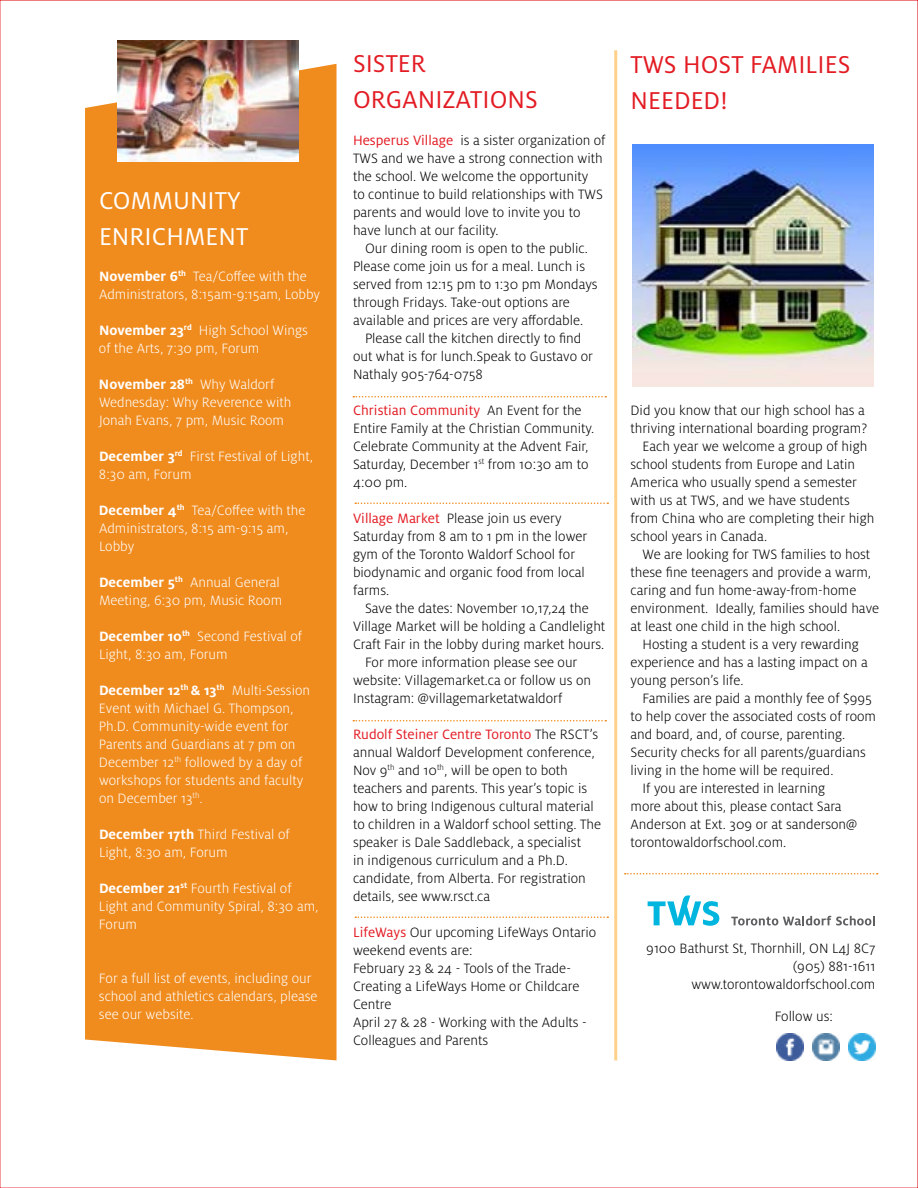
<style>
.page{position:relative;width:918px;height:1188px;background:#fff}
.page>*{position:absolute;margin:0;border:0;box-sizing:border-box;transform-origin:0 0}
.t1{font:27px/36px "Milo OT";color:#e31b23}
.t2{font:27px/36px "Milo OT";color:#fff}
.t3{font:300 15px/18px "Milo OT";color:#000}
.t4{font:300 15px/18px "Milo OT";color:#fff}
.s1{font-weight:700}
.s2{font-weight:400;color:#e31b23}
</style>
<div class="page">
<div style="left:85px;top:64px;width:252px;height:996px;background:#f08b1d"></div>
<img style="left:632px;top:144px;width:241px;height:242px">
<svg style="left:353px;top:396px;width:253px;height:2px"></svg>
<img style="left:117px;top:40px;width:181px;height:121px">
<svg style="left:355px;top:502px;width:253px;height:2px"></svg>
<svg style="left:353px;top:720px;width:253px;height:2px"></svg>
<svg style="left:355px;top:916px;width:253px;height:2px"></svg>
<hr style="left:614px;top:50px;width:3px;height:1010px;background:#ffd18b">
<img style="left:848px;top:1033px;width:27px;height:27px">
<img style="left:813px;top:1033px;width:27px;height:27px">
<img style="left:776px;top:1033px;width:27px;height:27px">
<svg style="left:648px;top:895px;width:72px;height:31px"></svg>
<svg style="left:731px;top:916px;width:144px;height:9px"></svg>
<svg style="left:625px;top:873px;width:253px;height:1px"></svg>
<h1 class="t2" style="left:99px;top:182px;width:151px">COMMUNITY<br>ENRICHMENT</h1>
<p class="t4" style="left:99px;top:267px;width:223px"><span class="s1">November 6</span><sup>th</sup> Tea/Coffee with the<br>Administrators, 8:15am-9:15am, Lobby</p>
<p class="t4" style="left:99px;top:321px;width:210px"><span class="s1">November 23</span><sup>rd</sup> High School Wings of the Arts, 7:30 pm, Forum</p>
<p class="t4" style="left:99px;top:375px;width:194px"><span class="s1">November 28</span><sup>th</sup> Why Waldorf<br>Wednesday: Why Reverence with<br>Jonah Evans, 7 pm, Music Room</p>
<p class="t4" style="left:99px;top:447px;width:216px"><span class="s1">December 3</span><sup>rd</sup> First Festival of Light,<br>8:30 am, Forum</p>
<p class="t4" style="left:99px;top:501px;width:208px"><span class="s1">December 4</span><sup>th</sup> Tea/Coffee with the<br>Administrators, 8:15 am-9:15 am,<br>Lobby</p>
<p class="t4" style="left:99px;top:573px;width:185px"><span class="s1">December 5</span><sup>th</sup> Annual General<br>Meeting, 6:30 pm, Music Room</p>
<p class="t4" style="left:99px;top:627px;width:205px"><span class="s1">December 10</span><sup>th</sup> Second Festival of<br>Light, 8:30 am, Forum</p>
<p class="t4" style="left:99px;top:681px;width:213px"><span class="s1">December 12</span><sup>th</sup> <span class="s1">&amp; 13</span><sup>th</sup> Multi-Session<br>Event with Michael G. Thompson,<br>Ph.D. Community-wide event for<br>Parents and Guardians at 7 pm on<br>December 12<sup>th</sup> followed by a day of workshops for students and faculty on December 13<sup>th</sup>.</p>
<p class="t4" style="left:99px;top:825px;width:192px"><span class="s1">December 17th</span> Third Festival of<br>Light, 8:30 am, Forum</p>
<p class="t4" style="left:99px;top:879px;width:221px"><span class="s1">December 21</span><sup>st</sup> Fourth Festival of<br>Light and Community Spiral, 8:30 am,<br>Forum</p>
<p class="t4" style="left:99px;top:969px;width:220px">For a full list of events, including our school and athletics calendars, please see our website.</p>
<h1 class="t1" style="left:353px;top:46px;width:186px">SISTER<br>ORGANIZATIONS</h1>
<p class="t3" style="left:353px;top:131px;width:254px"><span class="s2">Hesperus Village</span> is a sister organization of TWS and we have a strong connection with the school. We welcome the opportunity<br>to continue to build relationships with TWS parents and would love to invite you to have lunch at our facility.</p>
<p class="t3" style="left:365px;top:239px;width:225px">Our dining room is open to the public.</p>
<p class="t3" style="left:353px;top:257px;width:234px">Please come join us for a meal. Lunch is</p>
<p class="t3" style="left:353px;top:275px;width:246px">served from 12:15 pm to 1:30 pm Mondays</p>
<p class="t3" style="left:353px;top:293px;width:218px">through Fridays. Take-out options are</p>
<p class="t3" style="left:353px;top:311px;width:232px">available and prices are very affordable.</p>
<p class="t3" style="left:365px;top:329px;width:218px">Please call the kitchen directly to find</p>
<p class="t3" style="left:353px;top:347px;width:241px">out what is for lunch.Speak to Gustavo or</p>
<p class="t3" style="left:353px;top:365px;width:131px">Nathaly 905-764-0758</p>
<p class="t3" style="left:353px;top:401px;width:243px"><span class="s2">Christian Community</span> An Event for the Entire Family at the Christian Community.<br>Celebrate Community at the Advent Fair, Saturday, December 1<sup>st</sup> from 10:30 am to 4:00 pm.</p>
<p class="t3" style="left:353px;top:509px;width:236px"><span class="s2">Village Market</span> Please join us every<br>Saturday from 8 am to 1 pm in the lower gym of the Toronto Waldorf School for biodynamic and organic food from local farms.</p>
<p class="t3" style="left:365px;top:599px;width:225px">Save the dates: November 10,17,24 the</p>
<p class="t3" style="left:353px;top:617px;width:254px">Village Market will be holding a Candlelight</p>
<p class="t3" style="left:353px;top:635px;width:253px">Craft Fair in the lobby during market hours.</p>
<p class="t3" style="left:365px;top:653px;width:214px">For more information please see our</p>
<p class="t3" style="left:353px;top:671px;width:240px">website: Villagemarket.ca or follow us on</p>
<p class="t3" style="left:353px;top:689px;width:211px">Instagram: @villagemarketatwaldorf</p>
<p class="t3" style="left:353px;top:725px;width:250px"><span class="s2">Rudolf Steiner Centre Toronto</span> The RSCT’s annual Waldorf Development conference, Nov 9<sup>th</sup> and 10<sup>th</sup>, will be open to both teachers and parents. This year’s topic is how to bring Indigenous cultural material to children in a Waldorf school setting. The speaker is Dale Saddleback, a specialist<br>in indigenous curriculum and a Ph.D. candidate, from Alberta. For registration details, see www.rsct.ca</p>
<p class="t3" style="left:353px;top:923px;width:245px"><span class="s2">LifeWays</span> Our upcoming LifeWays Ontario weekend events are:<br>February 23 &amp; 24 - Tools of the Trade-<br>Creating a LifeWays Home or Childcare<br>Centre<br>April 27 &amp; 28 - Working with the Adults -<br>Colleagues and Parents</p>
<h1 class="t1" style="left:631px;top:47px;width:222px">TWS HOST FAMILIES<br>NEEDED!</h1>
<p class="t3" style="left:631px;top:402px;width:236px">Did you know that our high school has a</p>
<p class="t3" style="left:631px;top:420px;width:238px">thriving international boarding program?</p>
<p class="t3" style="left:643px;top:438px;width:226px">Each year we welcome a group of high</p>
<p class="t3" style="left:631px;top:456px;width:226px">school students from Europe and Latin</p>
<p class="t3" style="left:631px;top:474px;width:228px">America who usually spend a semester</p>
<p class="t3" style="left:631px;top:492px;width:221px">with us at TWS, and we have students</p>
<p class="t3" style="left:631px;top:510px;width:245px">from China who are completing their high</p>
<p class="t3" style="left:631px;top:528px;width:138px">school years in Canada.</p>
<p class="t3" style="left:643px;top:546px;width:229px">We are looking for TWS families to host</p>
<p class="t3" style="left:631px;top:564px;width:242px">these fine teenagers and provide a warm,</p>
<p class="t3" style="left:631px;top:582px;width:227px">caring and fun home-away-from-home</p>
<p class="t3" style="left:631px;top:600px;width:250px">environment. Ideally, families should have</p>
<p class="t3" style="left:631px;top:618px;width:211px">at least one child in the high school.</p>
<p class="t3" style="left:643px;top:636px;width:218px">Hosting a student is a very rewarding</p>
<p class="t3" style="left:631px;top:654px;width:239px">experience and has a lasting impact on a</p>
<p class="t3" style="left:631px;top:672px;width:115px">young person’s life.</p>
<p class="t3" style="left:643px;top:690px;width:231px">Families are paid a monthly fee of $995</p>
<p class="t3" style="left:631px;top:708px;width:247px">to help cover the associated costs of room</p>
<p class="t3" style="left:631px;top:726px;width:216px">and board, and, of course, parenting.</p>
<p class="t3" style="left:631px;top:744px;width:237px">Security checks for all parents/guardians</p>
<p class="t3" style="left:631px;top:762px;width:204px">living in the home will be required.</p>
<p class="t3" style="left:643px;top:780px;width:184px">If you are interested in learning</p>
<p class="t3" style="left:631px;top:798px;width:213px">more about this, please contact Sara</p>
<p class="t3" style="left:631px;top:816px;width:228px">Anderson at Ext. 309 or at sanderson@</p>
<p class="t3" style="left:631px;top:834px;width:157px">torontowaldorfschool.com.</p>
<p class="t3" style="left:646px;top:940px;width:231px;text-align:right">9100 Bathurst St, Thornhill, ON L4J 8C7 (905) 881-1611 www.torontowaldorfschool.com</p>
<p class="t3" style="left:775px;top:1008px;width:60px">Follow us:</p>
</div>
